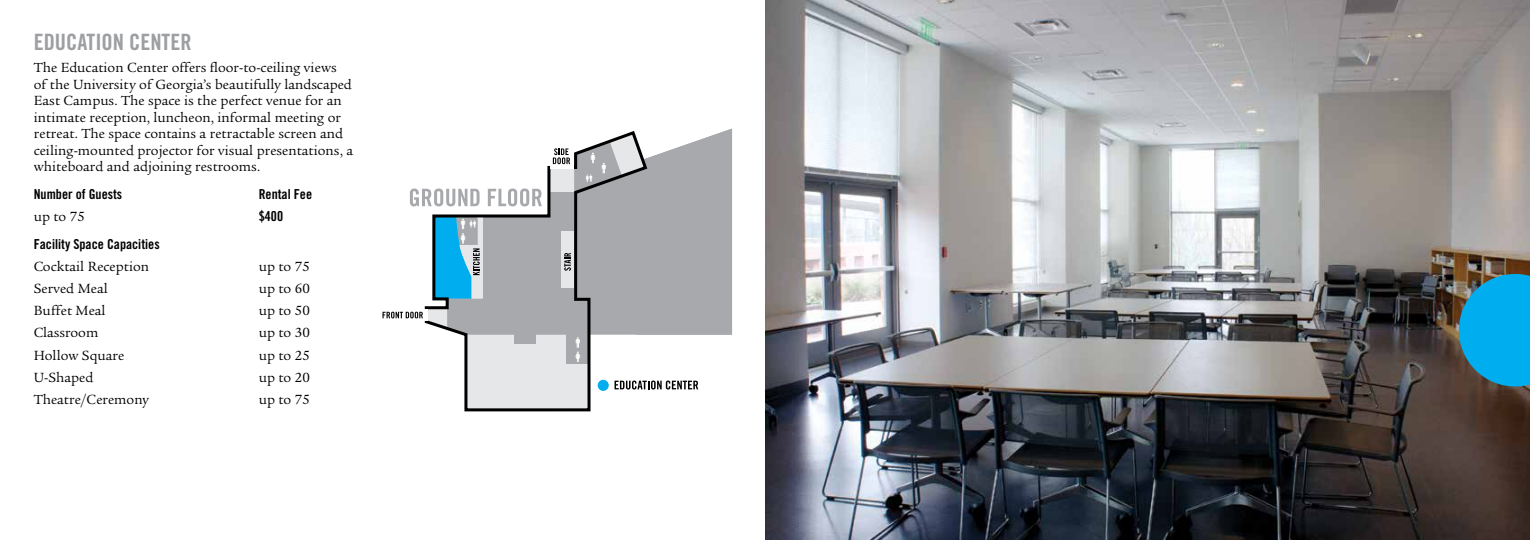
<style>
.page{position:relative;width:1530px;height:540px;background:#fff}
.page>*{position:absolute;margin:0;border:0;box-sizing:border-box;transform-origin:0 0}
.t1{font:22.5px "Trade Gothic Bold Cond Twenty";color:#9d9fa2}
.t2{font:13.75px/16.5px "Legacy Serif";color:#000}
.t3{font:13.75px "Trade Gothic Bold Cond Twenty";color:#000}
</style>
<div class="page">
<svg style="left:382px;top:129px;width:350px;height:281px"></svg>
<img style="left:765px;top:0;width:765px;height:540px">
<svg style="left:1459px;top:274px;width:71px;height:112px;background:#119dd0"></svg>
<h1 class="t1" style="left:34px;top:29px;width:159px">EDUCATION CENTER</h1>
<p class="t2" style="left:34px;top:60px;width:321px">The Education Center offers floor-to-ceiling views<br>of the University of Georgia’s beautifully landscaped East Campus. The space is the perfect venue for an intimate reception, luncheon, informal meeting or retreat. The space contains a retractable screen and ceiling-mounted projector for visual presentations, a whiteboard and adjoining restrooms.</p>
<p class="t3" style="left:34px;top:186px;width:90px">Number of Guests</p>
<p class="t3" style="left:259px;top:186px;width:55px">Rental Fee</p>
<p class="t2" style="left:34px;top:209px;width:53px">up to 75</p>
<p class="t3" style="left:259px;top:208px;width:26px">$400</p>
<p class="t3" style="left:34px;top:236px;width:127px">Facility Space Capacities</p>
<p class="t2" style="left:34px;top:258px;width:117px">Cocktail Reception</p>
<p class="t2" style="left:259px;top:258px;width:53px">up to 75</p>
<p class="t2" style="left:34px;top:281px;width:75px">Served Meal</p>
<p class="t2" style="left:259px;top:281px;width:53px">up to 60</p>
<p class="t2" style="left:34px;top:303px;width:73px">Buffet Meal</p>
<p class="t2" style="left:259px;top:303px;width:53px">up to 50</p>
<p class="t2" style="left:34px;top:325px;width:66px">Classroom</p>
<p class="t2" style="left:259px;top:325px;width:53px">up to 30</p>
<p class="t2" style="left:34px;top:347px;width:92px">Hollow Square</p>
<p class="t2" style="left:259px;top:347px;width:53px">up to 25</p>
<p class="t2" style="left:34px;top:369px;width:61px">U-Shaped</p>
<p class="t2" style="left:259px;top:369px;width:53px">up to 20</p>
<p class="t2" style="left:34px;top:391px;width:117px">Theatre/Ceremony</p>
<p class="t2" style="left:259px;top:391px;width:53px">up to 75</p>
</div>
